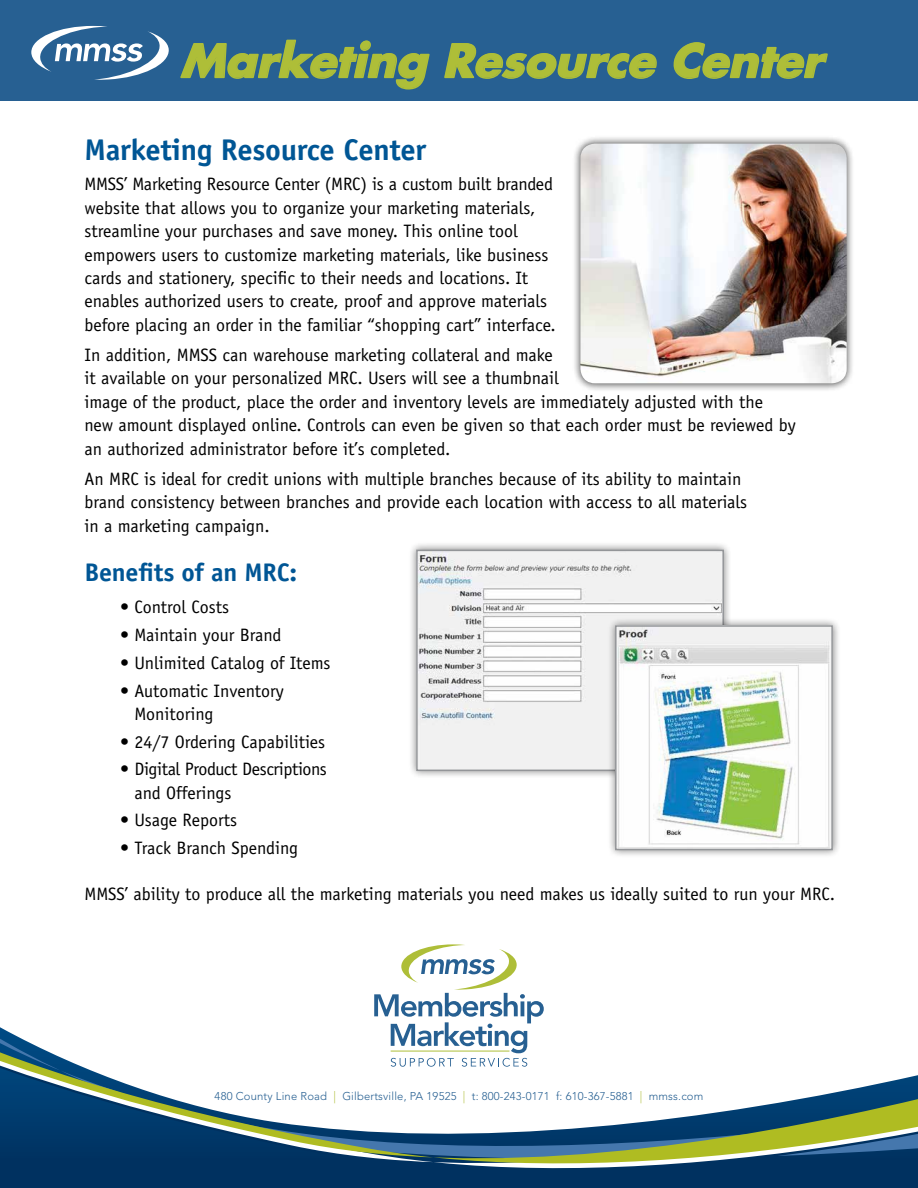
<style>
.page{position:relative;width:918px;height:1188px;background:#fff}
.page>*{position:absolute;margin:0;border:0;box-sizing:border-box;transform-origin:0 0}
.t1{font:italic 700 44.55px "Futura";color:#aebe38}
.t2{font:700 30px "Officina Sans";letter-spacing:-.01em;color:#005695}
.t3{font:700 25.5px "Officina Sans";letter-spacing:-.01em;color:#005695}
.t4{font:18px/23.4px "Officina Sans";color:#000}
.t5{font:18px/23.4px "Officina Sans";letter-spacing:-.02em;color:#000}
.t6{font:300 11.25px "Avenir";letter-spacing:.015em;color:#276092}
.s1{font-size:15.9px;color:#aebe38}
</style>
<div class="page">
<div style="left:572px;top:135px;width:283px;height:257px;background:#000;opacity:.75"></div>
<img style="left:580px;top:144px;width:267px;height:239px">
<svg style="left:0;top:944px;width:918px;height:244px"></svg>
<div style="left:0;top:0;width:918px;height:100px;background:#276092"></div>
<svg style="left:180px;top:39px;width:250px;height:51px"></svg>
<svg style="left:444px;top:43px;width:213px;height:36px"></svg>
<svg style="left:673px;top:42px;width:155px;height:37px"></svg>
<svg style="left:31px;top:26px;width:138px;height:54px"></svg>
<div style="left:408px;top:541px;width:324px;height:238px;background:#000;opacity:.5"></div>
<img style="left:419px;top:553px;width:302px;height:215px">
<div style="left:416px;top:550px;width:308px;height:221px;border:2px solid #939598"></div>
<div style="left:607px;top:617px;width:234px;height:241px;background:#000;opacity:.5"></div>
<img style="left:618px;top:628px;width:212px;height:219px">
<div style="left:615px;top:625px;width:218px;height:225px;border:2px solid #939598"></div>
<h1 class="t1" style="left:180px;top:30px;width:644px">Marketing Resource Center</h1>
<h2 class="t2" style="left:84px;top:131px;width:343px">Marketing Resource Center</h2>
<p class="t4" style="left:84px;top:173px;width:473px">MMSS’ Marketing Resource Center (MRC) is a custom built branded website that allows you to organize your marketing materials, streamline your purchases and save money. This online tool empowers users to customize marketing materials, like business cards and stationery, specific to their needs and locations. It enables authorized users to create, proof and approve materials before placing an order in the familiar “shopping cart” interface.</p>
<p class="t4" style="left:84px;top:343px;width:713px">In addition, MMSS can warehouse marketing collateral and make<br>it available on your personalized MRC. Users will see a thumbnail<br>image of the product, place the order and inventory levels are immediately adjusted with the new amount displayed online. Controls can even be given so that each order must be reviewed by an authorized administrator before it’s completed.</p>
<p class="t4" style="left:84px;top:467px;width:664px">An MRC is ideal for credit unions with multiple branches because of its ability to maintain brand consistency between branches and provide each location with access to all materials in a marketing campaign.</p>
<h3 class="t3" style="left:84px;top:556px;width:214px">Benefits of an MRC:</h3>
<p class="t4" style="left:120px;top:596px;width:111px">• Control Costs</p>
<p class="t4" style="left:120px;top:623px;width:163px">• Maintain your Brand</p>
<p class="t4" style="left:120px;top:651px;width:212px">• Unlimited Catalog of Items</p>
<p class="t4" style="left:134px;top:679px;width:151px;text-indent:-14px">• Automatic Inventory<br>Monitoring</p>
<p class="t4" style="left:120px;top:730px;width:207px">• 24/7 Ordering Capabilities</p>
<p class="t5" style="left:134px;top:758px;width:194px;text-indent:-14px">• Digital Product Descriptions and Offerings</p>
<p class="t4" style="left:120px;top:809px;width:119px">• Usage Reports</p>
<p class="t4" style="left:120px;top:836px;width:180px">• Track Branch Spending</p>
<p class="t4" style="left:84px;top:883px;width:752px">MMSS’ ability to produce all the marketing materials you need makes us ideally suited to run your MRC.</p>
<p class="t6" style="left:215px;top:1090px;width:490px">480 County Line Road <span class="s1">|</span> Gilbertsville, PA 19525 <span class="s1">|</span> t: 800-243-0171 f: 610-367-5881 <span class="s1">|</span> mmss.com</p>
</div>
